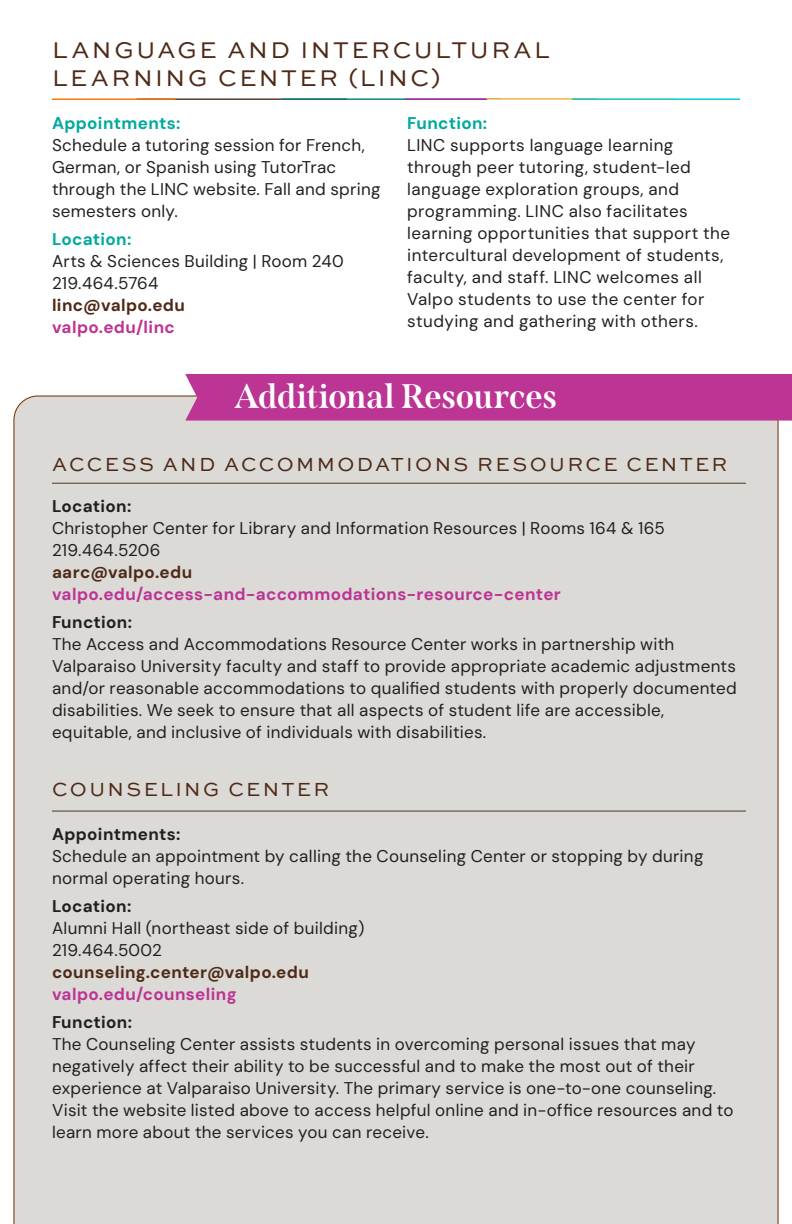
<style>
.page{position:relative;width:792px;height:1224px;background:#fff}
.page>*{position:absolute;margin:0;border:0;box-sizing:border-box;transform-origin:0 0}
.t1{font:700 34px "Span";letter-spacing:-.01em;color:#fff}
.t2{font:24px/28px "Sweet Sans Pro";letter-spacing:.105em;color:#4e2a17}
.t3{font:20px "Sweet Sans Pro";letter-spacing:.115em;color:#4e2a17}
.t4{font:17px/22px "DM Sans";letter-spacing:.015em;color:#231f20}
.s1{font-weight:700;color:#00a99e}
.s2{font-weight:700;color:#4e2a17}
.s3{font-weight:700;color:#bc3494}
.s4{font-weight:700}
</style>
<div class="page">
<div style="left:13px;top:396px;width:766px;height:828px;background:#dcdad6"></div>
<div style="left:185px;top:374px;width:607px;height:47px;background:#bc3494"></div>
<hr style="left:136px;top:98px;width:211px;height:2px;background:#523528">
<svg style="left:52px;top:98px;width:124px;height:2px"></svg>
<svg style="left:281px;top:98px;width:459px;height:2px"></svg>
<hr style="left:52px;top:483px;width:694px;height:1px;background:#523528">
<hr style="left:52px;top:811px;width:694px;height:1px;background:#523528">
<p class="t2" style="left:52px;top:36px;width:499px">LANGUAGE AND INTERCULTURAL<br>LEARNING CENTER (LINC)</p>
<p class="t4" style="left:52px;top:112px;width:330px"><span class="s1">Appointments:<br></span>Schedule a tutoring session for French,<br>German, or Spanish using TutorTrac through the LINC website. Fall and spring semesters only.</p>
<p class="t4" style="left:52px;top:228px;width:293px"><span class="s1">Location:<br></span>Arts &amp; Sciences Building | Room 240<br>219.464.5764<br><span class="s2">linc@valpo.edu<br></span><span class="s3">valpo.edu/linc</span></p>
<p class="t4" style="left:407px;top:112px;width:324px"><span class="s1">Function:<br></span>LINC supports language learning through peer tutoring, student-led language exploration groups, and programming. LINC also facilitates learning opportunities that support the intercultural development of students, faculty, and staff. LINC welcomes all Valpo students to use the center for studying and gathering with others.</p>
<p class="t1" style="left:234px;top:376px;width:325px">Additional Resources</p>
<p class="t3" style="left:52px;top:450px;width:677px">ACCESS AND ACCOMMODATIONS RESOURCE CENTER</p>
<p class="t4" style="left:52px;top:495px;width:614px"><span class="s4">Location:<br></span>Christopher Center for Library and Information Resources | Rooms 164 &amp; 165<br>219.464.5206<br><span class="s2">aarc@valpo.edu </span><span class="s3">valpo.edu/access-and-accommodations-resource-center</span></p>
<p class="t4" style="left:52px;top:611px;width:686px"><span class="s4">Function:<br></span>The Access and Accommodations Resource Center works in partnership with Valparaiso University faculty and staff to provide appropriate academic adjustments and/or reasonable accommodations to qualified students with properly documented disabilities. We seek to ensure that all aspects of student life are accessible, equitable, and inclusive of individuals with disabilities.</p>
<p class="t3" style="left:52px;top:775px;width:279px">COUNSELING CENTER</p>
<p class="t4" style="left:52px;top:823px;width:653px"><span class="s4">Appointments:<br></span>Schedule an appointment by calling the Counseling Center or stopping by during normal operating hours.</p>
<p class="t4" style="left:52px;top:895px;width:314px"><span class="s4">Location:<br></span>Alumni Hall (northeast side of building)<br>219.464.5002 <span class="s2">counseling.center@valpo.edu </span><span class="s3">valpo.edu/counseling</span></p>
<p class="t4" style="left:52px;top:1011px;width:683px"><span class="s4">Function:<br></span>The Counseling Center assists students in overcoming personal issues that may negatively affect their ability to be successful and to make the most out of their experience at Valparaiso University. The primary service is one-to-one counseling.<br>Visit the website listed above to access helpful online and in-office resources and to learn more about the services you can receive.</p>
</div>
